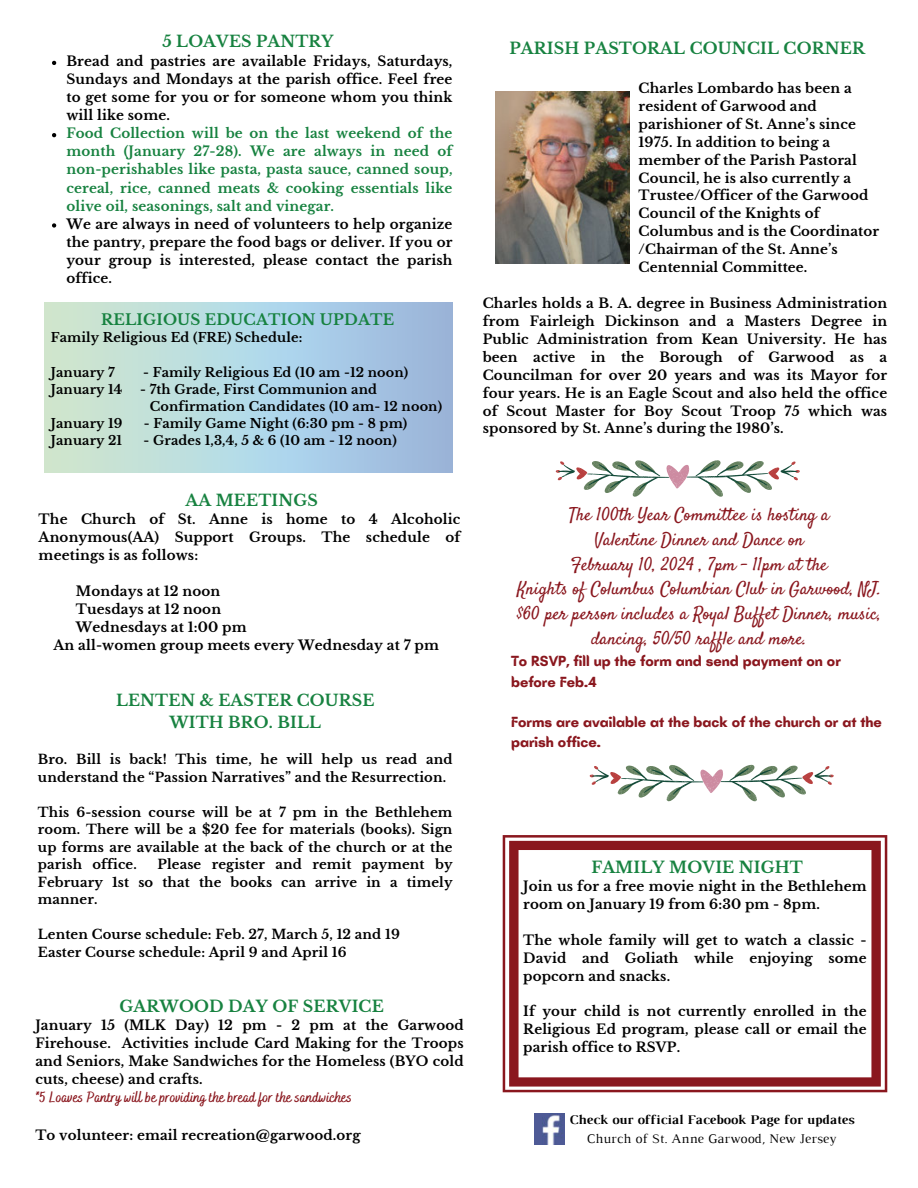
<style>
.page{position:relative;width:918px;height:1188px;background:#fff}
.page>*{position:absolute;margin:0;border:0;box-sizing:border-box;transform-origin:0 0}
.t1{font:18px/24.8px "Satisfy";color:#8a171e;text-align:center}
.t2{font:700 15.75px/21.9px "Libre Baskerville";letter-spacing:.01em;color:#178240;text-align:center}
.t3{font:700 15px/20.2px "Batangas";color:#8a171e}
.t4{font:700 15px "Bakerie Smooth";letter-spacing:.01em;color:#8a171e}
.t5{font:700 15px "Libre Baskerville";letter-spacing:.01em;color:#178240}
.t6{font:700 13.5px/17.9px "Libre Baskerville";letter-spacing:.01em;color:#000;text-align:justify}
.t7{font:700 13.5px/18px "Libre Baskerville";letter-spacing:.01em;color:#178240;text-align:justify}
.t8{font:700 13.5px "Luthier";letter-spacing:.01em;color:#000}
.t9{font:13.5px "Luthier";letter-spacing:.01em;color:#000}
.t10{font:700 13.2px/17.5px "Libre Baskerville";letter-spacing:.01em;color:#000}
.t11{font:700 12.75px/17.1px "Libre Baskerville";letter-spacing:.01em;color:#000}
</style>
<div class="page">
<svg style="left:45px;top:302px;width:408px;height:170px;background:#b5d5de"></svg>
<img style="left:534px;top:1113px;width:31px;height:32px">
<img style="left:495px;top:92px;width:134px;height:171px">
<svg style="left:503px;top:835px;width:384px;height:257px"></svg>
<svg style="left:509px;top:841px;width:372px;height:246px"></svg>
<svg style="left:556px;top:460px;width:244px;height:37px"></svg>
<svg style="left:52px;top:61px;width:4px;height:4px"></svg>
<svg style="left:52px;top:133px;width:4px;height:4px"></svg>
<svg style="left:52px;top:223px;width:4px;height:5px"></svg>
<svg style="left:590px;top:765px;width:244px;height:37px"></svg>
<p class="t2" style="left:162px;top:31px;width:173px">5 LOAVES PANTRY</p>
<p class="t6" style="left:66px;top:52px;width:388px">Bread and pastries are available Fridays, Saturdays, Sundays and Mondays at the parish office. Feel free to get some for you or for someone whom you think will like some.</p>
<p class="t7" style="left:66px;top:125px;width:388px">Food Collection will be on the last weekend of the month (January 27-28). We are always in need of non-perishables like pasta, pasta sauce, canned soup, cereal, rice, canned meats &amp; cooking essentials like olive oil, seasonings, salt and vinegar.</p>
<p class="t6" style="left:66px;top:215px;width:388px">We are always in need of volunteers to help organize the pantry, prepare the food bags or deliver. If you or your group is interested, please contact the parish office.</p>
<p class="t5" style="left:101px;top:311px;width:294px">RELIGIOUS EDUCATION UPDATE</p>
<p class="t11" style="left:51px;top:329px;width:253px">Family Religious Ed (FRE) Schedule:</p>
<p class="t11" style="left:51px;top:364px;width:66px">January 7</p>
<p class="t11" style="left:143px;top:364px;width:267px">- Family Religious Ed (10 am -12 noon)</p>
<p class="t11" style="left:51px;top:381px;width:73px">January 14</p>
<p class="t11" style="left:150px;top:381px;width:294px;text-indent:-10px">- 7th Grade, First Communion and<br>Confirmation Candidates (10 am- 12 noon)</p>
<p class="t11" style="left:51px;top:415px;width:73px">January 19</p>
<p class="t11" style="left:144px;top:415px;width:265px">- Family Game Night (6:30 pm - 8 pm)</p>
<p class="t11" style="left:51px;top:432px;width:73px">January 21</p>
<p class="t11" style="left:144px;top:432px;width:255px">- Grades 1,3,4, 5 &amp; 6 (10 am - 12 noon)</p>
<p class="t2" style="left:186px;top:489px;width:134px">AA MEETINGS</p>
<p class="t6" style="left:39px;top:510px;width:423px">The Church of St. Anne is home to 4 Alcoholic Anonymous(AA) Support Groups. The schedule of meetings is as follows:</p>
<p class="t6" style="left:76px;top:582px;width:146px">Mondays at 12 noon</p>
<p class="t6" style="left:76px;top:600px;width:147px">Tuesdays at 12 noon</p>
<p class="t6" style="left:76px;top:618px;width:172px">Wednesdays at 1:00 pm</p>
<p class="t6" style="left:54px;top:636px;width:387px">An all-women group meets every Wednesday at 7 pm</p>
<p class="t2" style="left:116px;top:690px;width:260px">LENTEN &amp; EASTER COURSE<br>WITH BRO. BILL</p>
<p class="t10" style="left:38px;top:751px;width:416px">Bro. Bill is back! This time, he will help us read and understand the “Passion Narratives” and the Resurrection.</p>
<p class="t10" style="left:38px;top:803px;width:416px;text-align:justify">This 6-session course will be at 7 pm in the Bethlehem room. There will be a $20 fee for materials (books). Sign up forms are available at the back of the church or at the parish office.</p>
<p class="t10" style="left:38px;top:856px;width:416px;text-align:justify;text-indent:120px">Please register and remit payment by February 1st so that the books can arrive in a timely manner.</p>
<p class="t10" style="left:38px;top:926px;width:364px">Lenten Course schedule: Feb. 27, March 5, 12 and 19<br>Easter Course schedule: April 9 and April 16</p>
<p class="t2" style="left:120px;top:995px;width:266px">GARWOOD DAY OF SERVICE</p>
<p class="t6" style="left:35px;top:1016px;width:430px">January 15 (MLK Day) 12 pm - 2 pm at the Garwood Firehouse. Activities include Card Making for the Troops and Seniors, Make Sandwiches for the Homeless (BYO cold cuts, cheese) and crafts.</p>
<p class="t4" style="left:35px;top:1088px;width:318px">*5 Loaves Pantry will be providing the bread for the sandwiches</p>
<p class="t6" style="left:35px;top:1126px;width:327px">To volunteer: email recreation@garwood.org</p>
<p class="t2" style="left:509px;top:37px;width:357px">PARISH PASTORAL COUNCIL CORNER</p>
<p class="t6" style="left:639px;top:79px;width:242px;text-align:left">Charles Lombardo has been a resident of Garwood and parishioner of St. Anne’s since<br>1975. In addition to being a member of the Parish Pastoral<br>Council, he is also currently a<br>Trustee/Officer of the Garwood<br>Council of the Knights of<br>Columbus and is the Coordinator /Chairman of the St. Anne’s<br>Centennial Committee.</p>
<p class="t6" style="left:483px;top:294px;width:406px">Charles holds a B. A. degree in Business Administration from Fairleigh Dickinson and a Masters Degree in Public Administration from Kean University. He has been active in the Borough of Garwood as a Councilman for over 20 years and was its Mayor for four years. He is an Eagle Scout and also held the office of Scout Master for Boy Scout Troop 75 which was sponsored by St. Anne’s during the 1980’s.</p>
<p class="t1" style="left:517px;top:504px;width:366px">The 100th Year Committee is hosting a<br>Valentine Dinner and Dance on<br>February 10, 2024 , 7pm - 11pm at the<br>Knights of Columbus Columbian Club in Garwood, NJ. $60 per person includes a Royal Buffet Dinner, music, dancing, 50/50 raffle and more.</p>
<p class="t3" style="left:511px;top:651px;width:331px">To RSVP, fill up the form and send payment on or before Feb.4</p>
<p class="t3" style="left:511px;top:712px;width:372px">Forms are available at the back of the church or at the parish office.</p>
<p class="t2" style="left:591px;top:857px;width:213px">FAMILY MOVIE NIGHT</p>
<p class="t6" style="left:523px;top:877px;width:345px">Join us for a free movie night in the Bethlehem room on January 19 from 6:30 pm - 8pm.</p>
<p class="t6" style="left:523px;top:931px;width:345px">The whole family will get to watch a classic - David and Goliath while enjoying some popcorn and snacks.</p>
<p class="t6" style="left:523px;top:1003px;width:345px">If your child is not currently enrolled in the Religious Ed program, please call or email the parish office to RSVP.</p>
<p class="t8" style="left:569px;top:1115px;width:287px">Check our official Facebook Page for updates</p>
<p class="t9" style="left:587px;top:1134px;width:251px">Church of St. Anne Garwood, New Jersey</p>
</div>
